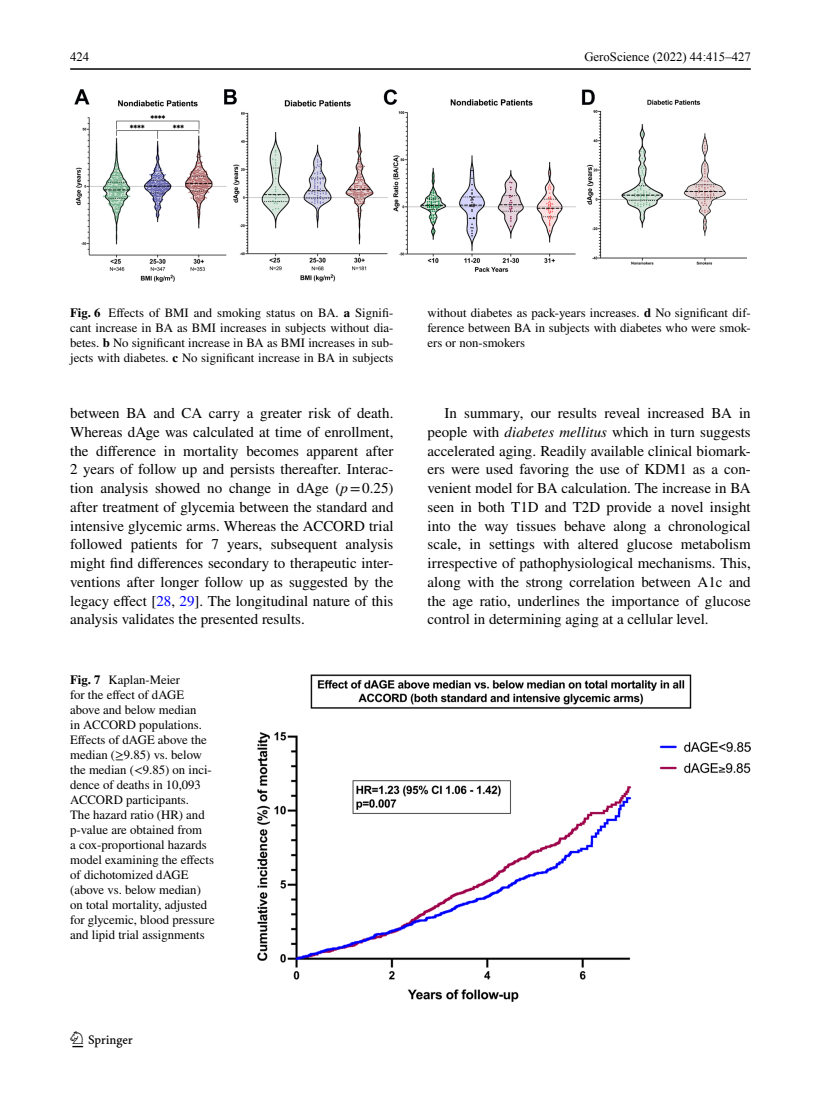
<style>
.page{position:relative;width:821px;height:1106px;background:#fff}
.page>*{position:absolute;margin:0;border:0;box-sizing:border-box;transform-origin:0 0}
.t1{font:22.5px "Springnew Regular 2";color:#000}
.t2{font:15px/18.8px "STIX";color:#000;text-align:justify}
.t3{font:12.75px/15px "STIX";color:#000;text-align:justify}
.t4{font:12.75px "Times New Roman";color:#000}
.s1{font-weight:700}
.s2{font-style:italic}
.s3{color:#00f}
</style>
<div class="page">
<hr style="left:70px;top:68px;width:680px;height:2px;background:#000">
<img style="left:74px;top:89px;width:672px;height:193px">
<img style="left:257px;top:674px;width:493px;height:327px">
<p class="t4" style="left:70px;top:53px;width:21px">424</p>
<p class="t4" style="left:584px;top:53px;width:168px">GeroScience (2022) 44:415–427</p>
<p class="t3" style="left:70px;top:306px;width:325px"><span class="s1">Fig. 6</span> Effects of BMI and smoking status on BA. <span class="s1">a</span> Signifi&shy;cant increase in BA as BMI increases in subjects without dia&shy;betes. <span class="s1">b</span> No significant increase in BA as BMI increases in sub&shy;jects with diabetes. <span class="s1">c</span> No significant increase in BA in subjects</p>
<p class="t3" style="left:427px;top:306px;width:325px">without diabetes as pack-years increases. <span class="s1">d</span> No significant dif&shy;ference between BA in subjects with diabetes who were smok&shy;ers or non-smokers</p>
<p class="t2" style="left:70px;top:404px;width:325px">between BA and CA carry a greater risk of death.<br>Whereas dAge was calculated at time of enrollment, the difference in mortality becomes apparent after 2 years of follow up and persists thereafter. Interac&shy;tion analysis showed no change in dAge (<span class="s2">p</span>=0.25) after treatment of glycemia between the standard and intensive glycemic arms. Whereas the ACCORD trial followed patients for 7 years, subsequent analysis might find differences secondary to therapeutic inter&shy;ventions after longer follow up as suggested by the legacy effect [<span class="s3">28</span>, <span class="s3">29</span>]. The longitudinal nature of this analysis validates the presented results.</p>
<p class="t2" style="left:427px;top:404px;width:325px;text-indent:17px">In summary, our results reveal increased BA in people with <span class="s2">diabetes mellitus</span> which in turn suggests accelerated aging. Readily available clinical biomark&shy;ers were used favoring the use of KDM1 as a con&shy;venient model for BA calculation. The increase in BA seen in both T1D and T2D provide a novel insight into the way tissues behave along a chronological scale, in settings with altered glucose metabolism irrespective of pathophysiological mechanisms. This, along with the strong correlation between A1c and the age ratio, underlines the importance of glucose control in determining aging at a cellular level.</p>
<p class="t3" style="left:70px;top:673px;width:146px;text-align:left"><span class="s1">Fig. 7</span> Kaplan-Meier<br>for the effect of dAGE above and below median<br>in ACCORD populations.<br>Effects of dAGE above the median (≥9.85) vs. below the median (&lt;9.85) on inci&shy;dence of deaths in 10,093<br>ACCORD participants.<br>The hazard ratio (HR) and p-value are obtained from<br>a cox-proportional hazards model examining the effects of dichotomized dAGE (above vs. below median) on total mortality, adjusted for glycemic, blood pressure and lipid trial assignments</p>
<h1 class="t1" style="left:72px;top:1031px;width:62px">1 3</h1>
</div>
